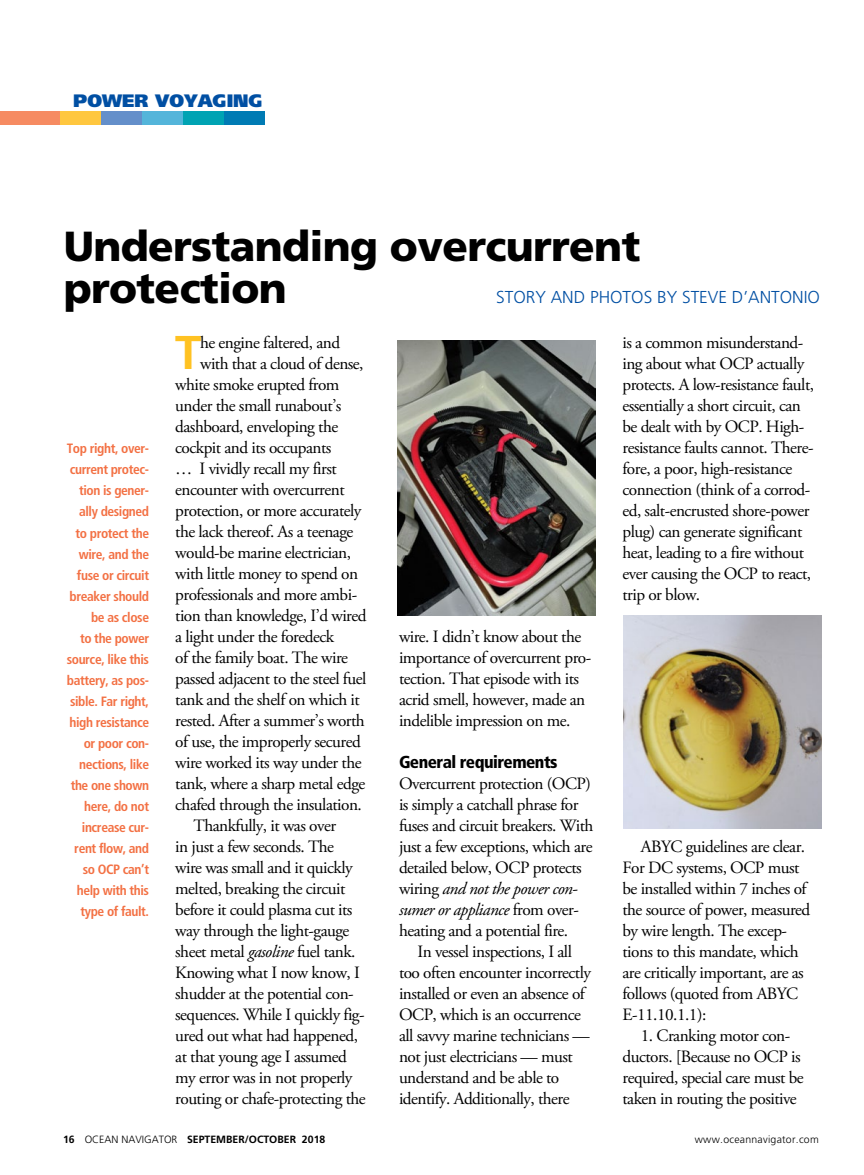
<style>
.page{position:relative;width:864px;height:1175px;background:#fff}
.page>*{position:absolute;margin:0;border:0;box-sizing:border-box;transform-origin:0 0}
.t1{font:700 47.4px "Frutiger";color:#ffc222}
.t2{font:900 42px/42px "Frutiger";letter-spacing:-.015em;color:#000}
.t3{font:900 18px "Frutiger";color:#004fa3}
.t4{font:17.25px/21px "Adobe Garamond Pro";letter-spacing:-.03em;color:#000}
.t5{font:300 17.25px "Frutiger";color:#004fa3}
.t6{font:900 condensed 17.25px "Frutiger";letter-spacing:-.03em;color:#000}
.t7{font:700 condensed 13.5px/21px "Frutiger";letter-spacing:-.03em;color:#f37043;text-align:right}
.t8{font:700 10.5px "Frutiger";color:#000}
.t9{font:300 10.5px "Frutiger";letter-spacing:.025em;color:#000}
.s1{font-style:italic}
.s2{font-weight:300}
</style>
<div class="page">
<div style="left:0;top:112px;width:60px;height:13px;background:#f68b62"></div>
<div style="left:60px;top:112px;width:41px;height:13px;background:#ffc73f"></div>
<div style="left:101px;top:112px;width:41px;height:13px;background:#648fca"></div>
<div style="left:142px;top:112px;width:41px;height:13px;background:#54b5da"></div>
<div style="left:183px;top:112px;width:41px;height:13px;background:#00a3b3"></div>
<div style="left:224px;top:112px;width:41px;height:13px;background:#007bb4"></div>
<img style="left:623px;top:615px;width:198px;height:213px">
<img style="left:397px;top:340px;width:198px;height:275px">
<p class="t3" style="left:73px;top:89px;width:191px">POWER VOYAGING</p>
<h2 class="t2" style="left:64px;top:224px;width:578px">Understanding overcurrent protection</h2>
<p class="t5" style="left:496px;top:287px;width:126px">Story an d photos</p>
<p class="t5" style="left:657px;top:287px;width:164px">BY STEVE D’ANTONIO</p>
<p class="t7" style="left:67px;top:438px;width:84px">Top right, over&shy;current protec&shy;tion is gener&shy;ally designed to protect the wire, and the fuse or circuit breaker should be as close<br>to the power source, like this battery, as pos&shy;sible. Far right, high resistance or poor con&shy;nections, like the one shown here, do not increase cur&shy;rent flow, and so OCP can’t help with this type of fault.</p>
<h1 class="t1" style="left:175px;top:325px;width:28px">T</h1>
<p class="t4" style="left:200px;top:333px;width:141px">he engine faltered, and</p>
<p class="t4" style="left:200px;top:354px;width:165px">with that a cloud of dense,</p>
<p class="t4" style="left:175px;top:375px;width:166px">white smoke erupted from</p>
<p class="t4" style="left:175px;top:396px;width:168px">under the small runabout’s</p>
<p class="t4" style="left:175px;top:417px;width:164px">dashboard, enveloping the</p>
<p class="t4" style="left:175px;top:438px;width:158px">cockpit and its occupants</p>
<p class="t4" style="left:175px;top:459px;width:163px">… I vividly recall my first</p>
<p class="t4" style="left:175px;top:480px;width:171px">encounter with overcurrent</p>
<p class="t4" style="left:175px;top:501px;width:188px">protection, or more accurately</p>
<p class="t4" style="left:175px;top:522px;width:180px">the lack thereof. As a teenage</p>
<p class="t4" style="left:175px;top:543px;width:177px">would-be marine electrician,</p>
<p class="t4" style="left:175px;top:564px;width:184px">with little money to spend on</p>
<p class="t4" style="left:175px;top:585px;width:183px">professionals and more ambi-</p>
<p class="t4" style="left:175px;top:606px;width:193px">tion than knowledge, I’d wired</p>
<p class="t4" style="left:175px;top:627px;width:160px">a light under the foredeck</p>
<p class="t4" style="left:175px;top:648px;width:174px">of the family boat. The wire</p>
<p class="t4" style="left:175px;top:669px;width:193px">passed adjacent to the steel fuel</p>
<p class="t4" style="left:175px;top:690px;width:186px">tank and the shelf on which it</p>
<p class="t4" style="left:175px;top:711px;width:191px">rested. After a summer’s worth</p>
<p class="t4" style="left:175px;top:732px;width:187px">of use, the improperly secured</p>
<p class="t4" style="left:175px;top:753px;width:188px">wire worked its way under the</p>
<p class="t4" style="left:175px;top:774px;width:192px">tank, where a sharp metal edge</p>
<p class="t4" style="left:175px;top:794px;width:188px">chafed through the insulation.</p>
<p class="t4" style="left:194px;top:815px;width:144px">Thankfully, it was over</p>
<p class="t4" style="left:175px;top:836px;width:160px">in just a few seconds. The</p>
<p class="t4" style="left:175px;top:857px;width:179px">wire was small and it quickly</p>
<p class="t4" style="left:175px;top:878px;width:172px">melted, breaking the circuit</p>
<p class="t4" style="left:175px;top:899px;width:179px">before it could plasma cut its</p>
<p class="t4" style="left:175px;top:920px;width:176px">way through the light-gauge</p>
<p class="t4" style="left:175px;top:941px;width:182px">sheet metal <span class="s1">gasoline</span> fuel tank.</p>
<p class="t4" style="left:175px;top:962px;width:186px">Knowing what I now know, I</p>
<p class="t4" style="left:175px;top:983px;width:180px">shudder at the potential con-</p>
<p class="t4" style="left:175px;top:1004px;width:191px">sequences. While I quickly fig-</p>
<p class="t4" style="left:175px;top:1025px;width:184px">ured out what had happened,</p>
<p class="t4" style="left:175px;top:1046px;width:173px">at that young age I assumed</p>
<p class="t4" style="left:175px;top:1067px;width:179px">my error was in not properly</p>
<p class="t4" style="left:175px;top:1088px;width:192px">routing or chafe-protecting the</p>
<p class="t4" style="left:399px;top:626px;width:194px">wire. I didn’t know about the importance of overcurrent pro&shy;tection. That episode with its acrid smell, however, made an indelible impression on me.</p>
<p class="t6" style="left:399px;top:751px;width:160px">General requirements</p>
<p class="t4" style="left:399px;top:773px;width:196px">Overcurrent protection (OCP) is simply a catchall phrase for fuses and circuit breakers. With just a few exceptions, which are detailed below, OCP protects wiring <span class="s1">and not the power con&shy;sumer or appliance</span> from over&shy;heating and a potential fire.</p>
<p class="t4" style="left:399px;top:941px;width:194px;text-indent:18px">In vessel inspections, I all too often encounter incorrectly installed or even an absence of<br>OCP, which is an occurrence all savvy marine technicians — not just electricians — must understand and be able to identify. Additionally, there</p>
<p class="t4" style="left:622px;top:333px;width:193px">is a common misunderstand&shy;ing about what OCP actually protects. A low-resistance fault, essentially a short circuit, can be dealt with by OCP. High&shy;resistance faults cannot. There&shy;fore, a poor, high-resistance connection (think of a corrod&shy;ed, salt-encrusted shore-power plug) can generate significant heat, leading to a fire without ever causing the OCP to react, trip or blow.</p>
<p class="t4" style="left:622px;top:837px;width:189px;text-indent:18px">ABYC guidelines are clear.<br>For DC systems, OCP must be installed within 7 inches of the source of power, measured by wire length. The excep&shy;tions to this mandate, which are critically important, are as follows (quoted from ABYC<br>E-11.10.1.1):</p>
<p class="t4" style="left:622px;top:1026px;width:183px;text-align:center">1. Cranking motor con&shy;ductors. [Because no OCP is required, special care must be taken in routing the positive</p>
<p class="t8" style="left:63px;top:1133px;width:264px">16 <span class="s2">OCEAN NAVIGATOR</span> SEPTEMBER/OCTOBER 2018</p>
<p class="t9" style="left:695px;top:1132px;width:125px">www.oceannavigator.com</p>
</div>
